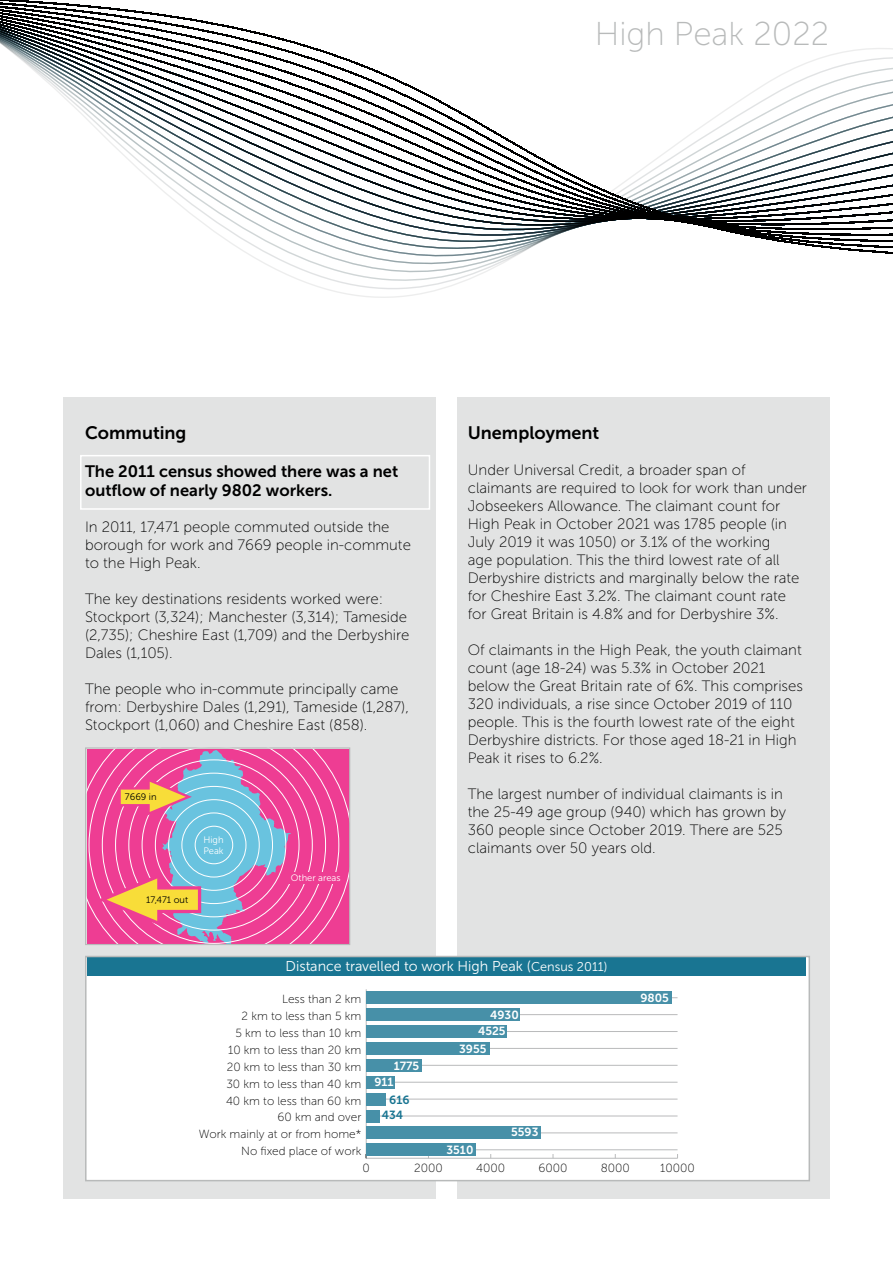
<style>
.page{position:relative;width:893px;height:1263px;background:#fff}
.page>*{position:absolute;margin:0;border:0;box-sizing:border-box;transform-origin:0 0}
.t1{font:33px "Museo Sans 100";color:#b8baba}
.t2{font:18px "Museo Sans 700";color:#000}
.t3{font:16.5px/19.8px "Museo Sans 700";color:#000}
.t4{font:15px/18px "Museo Sans 100";color:#000}
.t5{font:14.25px "Museo Sans 300";color:#fff}
.t6{font:11.85px "Museo Sans 100";color:#000}
.t7{font:11.85px/16.6px "Museo Sans 700";color:#fff}
.t8{font:11.85px/15.9px "Museo Sans 700";color:#197592}
.t9{font:9.3px/11.2px "Museo Sans 300";color:#fff}
.t10{font:9.3px "Museo Sans 300";color:#000}
.s1{font-size:12.75px}
</style>
<div class="page">
<svg style="left:0;top:0;width:893px;height:298px"></svg>
<div style="left:64px;top:398px;width:372px;height:801px;background:#e2e3e3"></div>
<div style="left:457px;top:398px;width:372px;height:801px;background:#e2e3e3"></div>
<div style="left:80px;top:455px;width:350px;height:55px;border:2px solid #fff"></div>
<svg style="left:87px;top:749px;width:261px;height:194px;background:#ee4799"></svg>
<svg style="left:98px;top:749px;width:228px;height:194px;background:#ca78a9"></svg>
<div style="left:290px;top:872px;width:52px;height:12px;background:#ee3d93"></div>
<div style="left:85px;top:747px;width:265px;height:198px;border:1px solid #b8baba"></div>
<div style="left:86px;top:956px;width:723px;height:224px;background:#fff"></div>
<hr style="left:366px;top:1158px;width:311px;height:1px;background:#b9babb">
<hr style="left:366px;top:989px;width:1px;height:169px;background:#b9babb">
<hr style="left:366px;top:1149px;width:311px;height:1px;background:#b9babb">
<hr style="left:366px;top:1132px;width:311px;height:1px;background:#b9babb">
<hr style="left:366px;top:1115px;width:311px;height:1px;background:#b9babb">
<hr style="left:366px;top:1099px;width:311px;height:1px;background:#b9babb">
<hr style="left:366px;top:1082px;width:311px;height:1px;background:#b9babb">
<hr style="left:366px;top:1065px;width:311px;height:1px;background:#b9babb">
<hr style="left:366px;top:1048px;width:311px;height:1px;background:#b9babb">
<hr style="left:366px;top:1031px;width:311px;height:1px;background:#b9babb">
<hr style="left:366px;top:1014px;width:311px;height:1px;background:#b9babb">
<hr style="left:366px;top:997px;width:311px;height:1px;background:#b9babb">
<div style="left:366px;top:992px;width:305px;height:12px;background:#4790a8"></div>
<div style="left:366px;top:1008px;width:154px;height:13px;background:#4790a8"></div>
<div style="left:366px;top:1025px;width:141px;height:12px;background:#4790a8"></div>
<div style="left:366px;top:1042px;width:123px;height:12px;background:#4790a8"></div>
<div style="left:366px;top:1059px;width:55px;height:12px;background:#4790a8"></div>
<div style="left:366px;top:1076px;width:29px;height:12px;background:#4790a8"></div>
<div style="left:366px;top:1093px;width:19px;height:12px;background:#4790a8"></div>
<div style="left:366px;top:1110px;width:14px;height:12px;background:#4790a8"></div>
<div style="left:366px;top:1127px;width:174px;height:12px;background:#4790a8"></div>
<div style="left:366px;top:1144px;width:109px;height:12px;background:#4790a8"></div>
<div style="left:88px;top:958px;width:718px;height:18px;background:#197592"></div>
<div style="left:85px;top:956px;width:725px;height:225px;border:2px solid #b8baba"></div>
<h1 class="t1" style="left:595px;top:17px;width:236px">High Peak 2022</h1>
<p class="t2" style="left:85px;top:422px;width:103px">Commuting</p>
<p class="t3" style="left:85px;top:461px;width:315px">The 2011 census showed there was a net outflow of nearly 9802 workers.</p>
<p class="t4" style="left:85px;top:518px;width:327px">In 2011, 17,471 people commuted outside the borough for work and 7669 people in-commute to the High Peak.</p>
<p class="t4" style="left:85px;top:590px;width:326px">The key destinations residents worked were:<br>Stockport (3,324); Manchester (3,314); Tameside (2,735); Cheshire East (1,709) and the Derbyshire Dales (1,105).</p>
<p class="t4" style="left:85px;top:680px;width:325px">The people who in-commute principally came from: Derbyshire Dales (1,291), Tameside (1,287),<br>Stockport (1,060) and Cheshire East (858).</p>
<p class="t10" style="left:125px;top:792px;width:33px">7669 in</p>
<p class="t9" style="left:203px;top:834px;width:22px">High<br>Peak</p>
<p class="t10" style="left:146px;top:895px;width:44px">17,471 out</p>
<p class="t9" style="left:291px;top:872px;width:51px">Other areas</p>
<p class="t2" style="left:468px;top:422px;width:133px">Unemployment</p>
<p class="t4" style="left:468px;top:461px;width:341px">Under Universal Credit, a broader span of claimants are required to look for work than under Jobseekers Allowance. The claimant count for High Peak in October 2021 was 1785 people (in July 2019 it was 1050) or 3.1% of the working<br>age population. This the third lowest rate of all Derbyshire districts and marginally below the rate for Cheshire East 3.2%. The claimant count rate for Great Britain is 4.8% and for Derbyshire 3%.</p>
<p class="t4" style="left:468px;top:641px;width:337px">Of claimants in the High Peak, the youth claimant count (age 18-24) was 5.3% in October 2021 below the Great Britain rate of 6%. This comprises 320 individuals, a rise since October 2019 of 110 people. This is the fourth lowest rate of the eight Derbyshire districts. For those aged 18-21 in High Peak it rises to 6.2%.</p>
<p class="t4" style="left:468px;top:785px;width:320px">The largest number of individual claimants is in the 25-49 age group (940) which has grown by 360 people since October 2019. There are 525 claimants over 50 years old.</p>
<p class="t5" style="left:286px;top:958px;width:323px">Distance travelled to work High Peak (<span class="s1">Census 2011)</span></p>
<p class="t6" style="left:282px;top:993px;width:81px">Less than 2 km</p>
<p class="t7" style="left:640px;top:989px;width:30px">9805</p>
<p class="t7" style="left:478px;top:1006px;width:42px;text-indent:12px">4930<br>4525</p>
<p class="t7" style="left:459px;top:1041px;width:29px">3955</p>
<p class="t6" style="left:241px;top:1010px;width:121px">2 km to less than 5 km</p>
<p class="t6" style="left:235px;top:1026px;width:127px">5 km to less than 10 km</p>
<p class="t6" style="left:228px;top:1043px;width:135px">10 km to less than 20 km</p>
<p class="t6" style="left:227px;top:1060px;width:136px">20 km to less than 30 km</p>
<p class="t6" style="left:226px;top:1077px;width:136px">30 km to less than 40 km</p>
<p class="t6" style="left:226px;top:1094px;width:137px">40 km to less than 60 km</p>
<p class="t6" style="left:278px;top:1111px;width:85px">60 km and over</p>
<p class="t6" style="left:199px;top:1128px;width:164px">Work mainly at or from home*</p>
<p class="t6" style="left:241px;top:1145px;width:122px">No fixed place of work</p>
<p class="t7" style="left:394px;top:1057px;width:27px">1775</p>
<p class="t7" style="left:374px;top:1073px;width:21px">911</p>
<p class="t8" style="left:382px;top:1091px;width:29px;text-indent:7px">616<br>434</p>
<p class="t7" style="left:446px;top:1141px;width:28px">3510</p>
<p class="t7" style="left:511px;top:1124px;width:29px">5593</p>
<p class="t6" style="left:363px;top:1161px;width:9px">0</p>
<p class="t6" style="left:414px;top:1161px;width:30px">2000</p>
<p class="t6" style="left:476px;top:1161px;width:30px">4000</p>
<p class="t6" style="left:538px;top:1161px;width:31px">6000</p>
<p class="t6" style="left:601px;top:1161px;width:31px">8000</p>
<p class="t6" style="left:660px;top:1161px;width:36px">10000</p>
</div>
